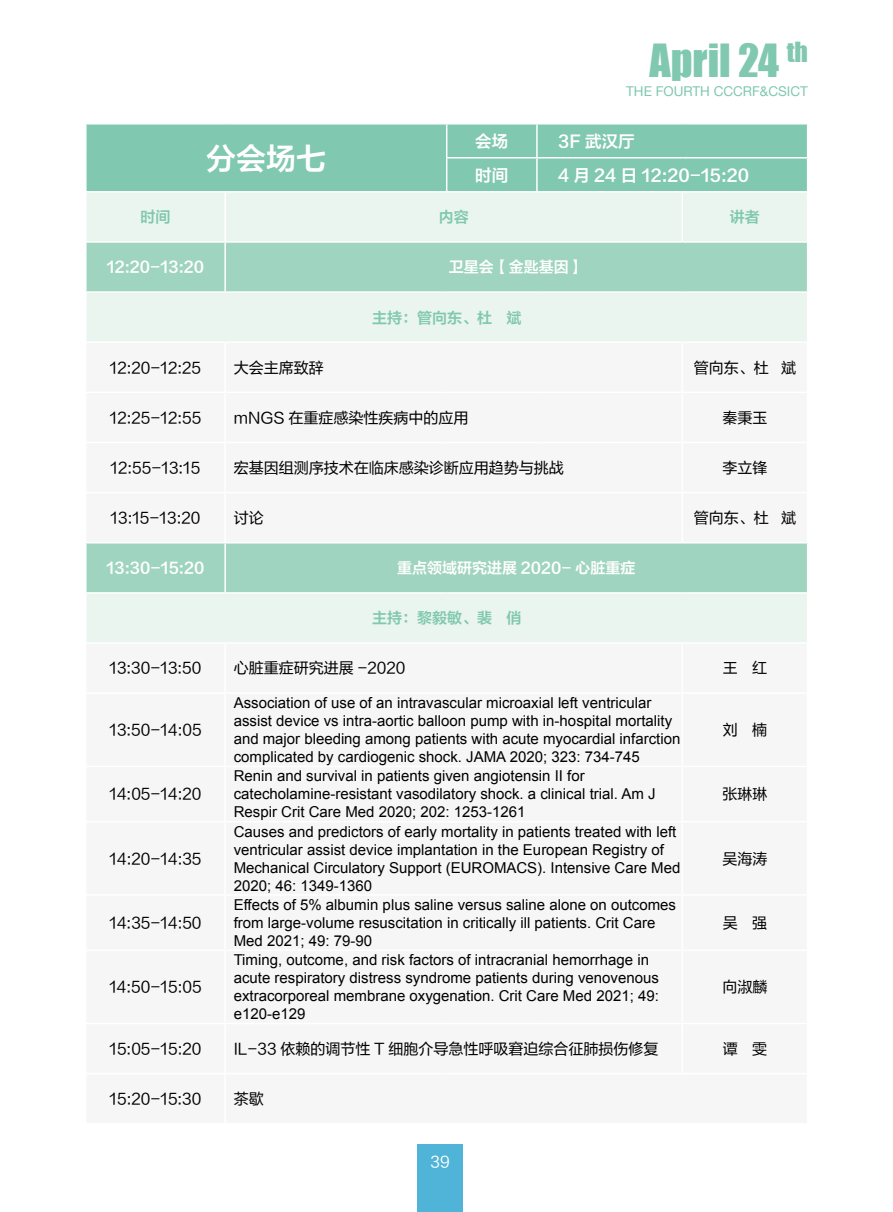
<style>
.page{position:relative;width:893px;height:1212px;background:#fff}
.page>*{position:absolute;margin:0;border:0;box-sizing:border-box;transform-origin:0 0}
.t1{font:42px "Impact";color:#80c8af}
.t2{font:30px "FZLTZCHJW GB1 0";color:#fff}
.t3{font:16.5px "FZLTZCHJW GB1 0";color:#fff}
.t4{font:15px/18px "Arial";color:#000}
.t5{font:15px "FZLTHJW GB1 0";color:#000}
.t6{font:15px "FZLTZCHJW GB1 0";color:#fff}
.t7{font:15px "FZLTZCHJW GB1 0";color:#80c8af}
.t8{font:15px "FZLTHJW GB1 0";color:#fff}
.t9{font:13.5px "Helvetica Neue";color:#80c8af}
</style>
<div class="page">
<div style="left:417px;top:1144px;width:46px;height:68px;background:#4fb4d7"></div>
<div style="left:87px;top:124px;width:720px;height:67px;background:#80c8af"></div>
<div style="left:87px;top:193px;width:720px;height:48px;background:#eaf5f0"></div>
<svg style="left:87px;top:243px;width:720px;height:98px;background:#c4e4d8"></svg>
<svg style="left:87px;top:543px;width:720px;height:99px;background:#c4e4d8"></svg>
<hr style="left:446px;top:124px;width:1px;height:33px;background:#fff">
<hr style="left:536px;top:124px;width:2px;height:33px;background:#fff">
<hr style="left:446px;top:157px;width:91px;height:2px;background:#fff">
<hr style="left:446px;top:159px;width:1px;height:32px;background:#fff">
<hr style="left:537px;top:157px;width:145px;height:2px;background:#fff">
<hr style="left:536px;top:159px;width:2px;height:32px;background:#fff">
<hr style="left:682px;top:157px;width:126px;height:2px;background:#fff">
<hr style="left:224px;top:193px;width:2px;height:48px;background:#fff">
<hr style="left:681px;top:193px;width:2px;height:48px;background:#fff">
<hr style="left:224px;top:243px;width:2px;height:48px;background:#fff">
<hr style="left:85px;top:291px;width:140px;height:2px;background:#fff">
<hr style="left:225px;top:291px;width:222px;height:2px;background:#fff">
<hr style="left:447px;top:291px;width:90px;height:2px;background:#fff">
<hr style="left:537px;top:291px;width:145px;height:2px;background:#fff">
<hr style="left:682px;top:291px;width:126px;height:2px;background:#fff">
<hr style="left:224px;top:543px;width:2px;height:49px;background:#fff">
<hr style="left:85px;top:592px;width:140px;height:2px;background:#fff">
<hr style="left:225px;top:592px;width:222px;height:2px;background:#fff">
<hr style="left:447px;top:592px;width:90px;height:2px;background:#fff">
<hr style="left:537px;top:592px;width:145px;height:2px;background:#fff">
<hr style="left:682px;top:592px;width:126px;height:2px;background:#fff">
<h1 class="t1" style="left:649px;top:28px;width:160px">April 24 <sup>th</sup></h1>
<h2 class="t2" style="left:206px;top:142px;width:121px">分会场七</h2>
<p class="t9" style="left:626px;top:82px;width:183px">THE FOURTH CCCRF&amp;CSICT</p>
<p class="t3" style="left:475px;top:132px;width:34px">会场</p>
<p class="t3" style="left:558px;top:132px;width:78px">3F 武汉厅</p>
<p class="t3" style="left:475px;top:166px;width:34px">时间</p>
<p class="t3" style="left:558px;top:166px;width:192px">4 月 24 日 12:20-15:20</p>
<p class="t7" style="left:140px;top:209px;width:31px">时间</p>
<p class="t7" style="left:439px;top:209px;width:31px">内容</p>
<p class="t7" style="left:730px;top:209px;width:31px">讲者</p>
<p class="t6" style="left:107px;top:259px;width:99px">12:20-13:20</p>
<p class="t6" style="left:449px;top:259px;width:136px">卫星会【金匙基因】</p>
<p class="t7" style="left:372px;top:309px;width:151px">主持：管向东、杜 斌</p>
<p class="t5" style="left:110px;top:359px;width:93px">12:20-12:25</p>
<p class="t5" style="left:234px;top:359px;width:91px">大会主席致辞</p>
<p class="t5" style="left:694px;top:359px;width:104px">管向东、杜 斌</p>
<p class="t5" style="left:110px;top:409px;width:93px">12:25-12:55</p>
<p class="t5" style="left:234px;top:409px;width:236px">mNGS 在重症感染性疾病中的应用</p>
<p class="t5" style="left:722px;top:409px;width:46px">秦秉玉</p>
<p class="t5" style="left:111px;top:459px;width:91px">12:55-13:15</p>
<p class="t5" style="left:234px;top:459px;width:331px">宏基因组测序技术在临床感染诊断应用趋势与挑战</p>
<p class="t5" style="left:722px;top:459px;width:46px">李立锋</p>
<p class="t5" style="left:111px;top:510px;width:91px">13:15-13:20</p>
<p class="t5" style="left:234px;top:510px;width:31px">讨论</p>
<p class="t5" style="left:694px;top:510px;width:104px">管向东、杜 斌</p>
<p class="t6" style="left:107px;top:560px;width:99px">13:30-15:20</p>
<p class="t6" style="left:397px;top:560px;width:240px">重点领域研究进展 2020- 心脏重症</p>
<p class="t7" style="left:372px;top:610px;width:151px">主持：黎毅敏、裴 俏</p>
<p class="t5" style="left:109px;top:660px;width:93px">13:30-13:50</p>
<p class="t5" style="left:234px;top:660px;width:173px">心脏重症研究进展 -2020</p>
<p class="t5" style="left:723px;top:660px;width:46px">王 红</p>
<p class="t5" style="left:109px;top:722px;width:94px">13:50-14:05</p>
<p class="t4" style="left:234px;top:694px;width:448px">Association of use of an intravascular microaxial left ventricular assist device vs intra-aortic balloon pump with in-hospital mortality and major bleeding among patients with acute myocardial infarction complicated by cardiogenic shock. JAMA 2020; 323: 734-745</p>
<p class="t5" style="left:723px;top:722px;width:46px">刘 楠</p>
<p class="t5" style="left:109px;top:786px;width:94px">14:05-14:20</p>
<p class="t4" style="left:234px;top:767px;width:423px">Renin and survival in patients given angiotensin II for catecholamine-resistant vasodilatory shock. a clinical trial. Am J<br>Respir Crit Care Med 2020; 202: 1253-1261</p>
<p class="t5" style="left:722px;top:786px;width:46px">张琳琳</p>
<p class="t5" style="left:109px;top:850px;width:94px">14:20-14:35</p>
<p class="t4" style="left:234px;top:822px;width:448px">Causes and predictors of early mortality in patients treated with left ventricular assist device implantation in the European Registry of Mechanical Circulatory Support (EUROMACS). Intensive Care Med 2020; 46: 1349-1360</p>
<p class="t5" style="left:722px;top:850px;width:46px">吴海涛</p>
<p class="t5" style="left:109px;top:914px;width:94px">14:35-14:50</p>
<p class="t4" style="left:234px;top:896px;width:444px">Effects of 5% albumin plus saline versus saline alone on outcomes from large-volume resuscitation in critically ill patients. Crit Care<br>Med 2021; 49: 79-90</p>
<p class="t5" style="left:723px;top:914px;width:46px">吴 强</p>
<p class="t5" style="left:109px;top:979px;width:94px">14:50-15:05</p>
<p class="t4" style="left:234px;top:951px;width:427px">Timing, outcome, and risk factors of intracranial hemorrhage in acute respiratory distress syndrome patients during venovenous extracorporeal membrane oxygenation. Crit Care Med 2021; 49: e120-e129</p>
<p class="t5" style="left:722px;top:979px;width:46px">向淑麟</p>
<p class="t5" style="left:110px;top:1040px;width:93px">15:05-15:20</p>
<p class="t5" style="left:234px;top:1040px;width:426px">IL-33 依赖的调节性 T 细胞介导急性呼吸窘迫综合征肺损伤修复</p>
<p class="t5" style="left:723px;top:1040px;width:46px">谭 雯</p>
<p class="t5" style="left:110px;top:1090px;width:93px">15:20-15:30</p>
<p class="t5" style="left:234px;top:1090px;width:31px">茶歇</p>
<p class="t8" style="left:431px;top:1154px;width:21px">39</p>
</div>
